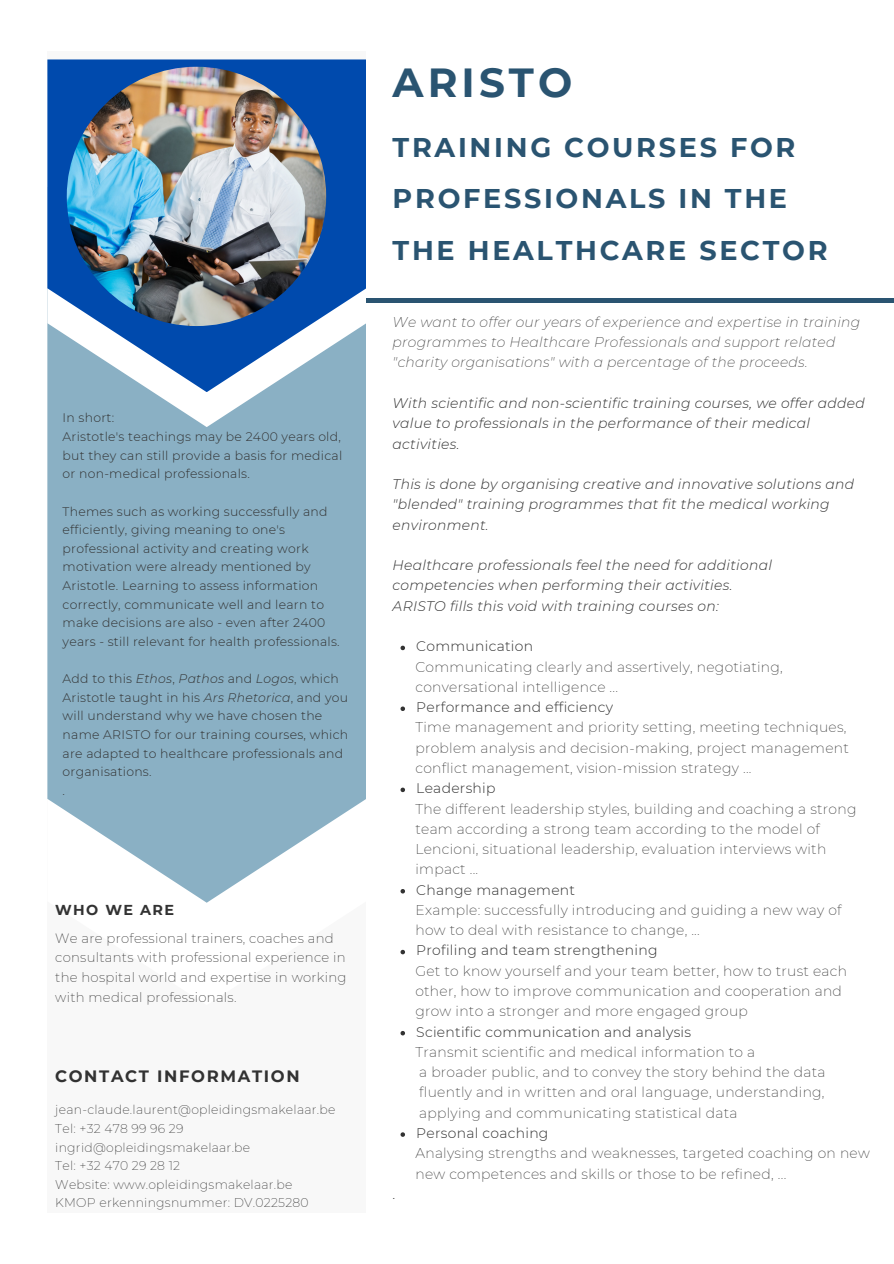
<style>
.page{position:relative;width:894px;height:1264px;background:#fff}
.page>*{position:absolute;margin:0;border:0;box-sizing:border-box;transform-origin:0 0}
.t1{font:700 40.5px "Montserrat";letter-spacing:.1em;color:#2a5471}
.t2{font:700 27px "Montserrat";letter-spacing:.1em;color:#2a5471}
.t3{font:700 16.5px "Montserrat";letter-spacing:.1em;color:#323232}
.t4{font:700 14.4px "Montserrat";letter-spacing:.1em;color:#323232}
.t5{font:200 13.95px "Montserrat";letter-spacing:.02em;color:#323232}
.t6{font:italic 300 13.95px/20.2px "Montserrat";letter-spacing:.02em;color:#323232}
.t7{font:italic 200 13.95px/20.2px "Montserrat";letter-spacing:.02em;color:#323232}
.t8{font:300 13.95px "Montserrat";letter-spacing:.02em;color:#323232}
.t9{font:200 13.2px/19.8px "Montserrat";letter-spacing:.02em;color:#323232}
.t10{font:300 12.45px/18.6px "Montserrat";letter-spacing:.02em;color:#323232}
.t11{font:200 12.45px "Montserrat";letter-spacing:.02em;color:#323232}
.s1{font-style:italic}
</style>
<div class="page">
<div style="left:47px;top:51px;width:319px;height:1161px;background:#f8f8f8"></div>
<svg style="left:47px;top:427px;width:319px;height:475px;background:#96b8ca"></svg>
<svg style="left:47px;top:392px;width:319px;height:35px;fill:#8ab0c4"></svg>
<svg style="left:47px;top:59px;width:319px;height:333px;fill:#004aad"></svg>
<div style="left:366px;top:298px;width:527px;height:5px;background:#2a5471"></div>
<img style="left:67px;top:67px;width:259px;height:259px;border-radius:50%">
<svg style="left:400px;top:645px;width:5px;height:5px"></svg>
<svg style="left:400px;top:706px;width:5px;height:5px"></svg>
<svg style="left:400px;top:787px;width:5px;height:5px"></svg>
<svg style="left:400px;top:889px;width:5px;height:4px"></svg>
<svg style="left:400px;top:949px;width:5px;height:5px"></svg>
<svg style="left:400px;top:1031px;width:5px;height:4px"></svg>
<svg style="left:400px;top:1132px;width:5px;height:4px"></svg>
<p class="t10" style="left:63px;top:408px;width:53px">In short:</p>
<p class="t10" style="left:63px;top:427px;width:281px;text-align:justify">Aristotle's teachings may be 2400 years old, but they can still provide a basis for medical or non-medical professionals.</p>
<p class="t10" style="left:63px;top:502px;width:278px">Themes such as working successfully and efficiently, giving meaning to one's professional activity and creating work motivation were already mentioned by Aristotle. Learning to assess information correctly, communicate well and learn to make decisions are also - even after 2400 years - still relevant for health professionals.</p>
<p class="t10" style="left:63px;top:669px;width:287px">Add to this <span class="s1">Ethos</span>, <span class="s1">Pathos</span> and <span class="s1">Logos</span>, which Aristotle taught in his <span class="s1">Ars Rhetorica</span>, and you will understand why we have chosen the name ARISTO for our training courses, which are adapted to healthcare professionals and organisations.</p>
<p class="t10" style="left:63px;top:781px;width:4px">.</p>
<p class="t4" style="left:55px;top:901px;width:120px">WHO WE ARE</p>
<p class="t9" style="left:55px;top:927px;width:293px">We are professional trainers, coaches and consultants with professional experience in the hospital world and expertise in working with medical professionals.</p>
<p class="t3" style="left:55px;top:1066px;width:246px">CONTACT INFORMATION</p>
<p class="t11" style="left:55px;top:1102px;width:281px">jean-claude.laurent@opleidingsmakelaar.be</p>
<p class="t11" style="left:55px;top:1120px;width:130px">Tel: +32 478 99 96 29</p>
<p class="t11" style="left:55px;top:1139px;width:196px">ingrid@opleidingsmakelaar.be</p>
<p class="t11" style="left:55px;top:1158px;width:126px">Tel: +32 470 29 28 12</p>
<p class="t11" style="left:55px;top:1176px;width:239px">Website: www.opleidingsmakelaar.be</p>
<p class="t11" style="left:55px;top:1195px;width:255px">KMOP erkenningsnummer: DV.0225280</p>
<p class="t1" style="left:392px;top:58px;width:181px">ARISTO</p>
<p class="t2" style="left:392px;top:130px;width:404px">TRAINING COURSES FOR</p>
<p class="t2" style="left:392px;top:182px;width:396px">PROFESSIONALS IN THE</p>
<p class="t2" style="left:392px;top:234px;width:436px">THE HEALTHCARE SECTOR</p>
<p class="t7" style="left:392px;top:312px;width:469px">We want to offer our years of experience and expertise in training programmes to Healthcare Professionals and support related "charity organisations" with a percentage of the proceeds.</p>
<p class="t6" style="left:392px;top:393px;width:473px">With scientific and non-scientific training courses, we offer added value to professionals in the performance of their medical activities.</p>
<p class="t6" style="left:392px;top:474px;width:463px">This is done by organising creative and innovative solutions and "blended" training programmes that fit the medical working environment.</p>
<p class="t6" style="left:392px;top:555px;width:381px">Healthcare professionals feel the need for additional competencies when performing their activities.</p>
<p class="t6" style="left:392px;top:595px;width:327px">ARISTO fills this void with training courses on:</p>
<p class="t8" style="left:392px;top:1185px;width:4px">.</p>
<p class="t8" style="left:416px;top:637px;width:118px">Communication</p>
<p class="t5" style="left:415px;top:658px;width:369px">Communicating clearly and assertively, negotiating,</p>
<p class="t8" style="left:416px;top:698px;width:198px">Performance and efficiency</p>
<p class="t5" style="left:415px;top:678px;width:204px">conversational intelligence ...</p>
<p class="t5" style="left:415px;top:719px;width:432px">Time management and priority setting, meeting techniques,</p>
<p class="t5" style="left:415px;top:739px;width:435px">problem analysis and decision-making, project management</p>
<p class="t5" style="left:415px;top:759px;width:337px">conflict management, vision-mission strategy ...</p>
<p class="t5" style="left:415px;top:800px;width:442px">The different leadership styles, building and coaching a strong</p>
<p class="t5" style="left:415px;top:820px;width:406px">team according a strong team according to the model of</p>
<p class="t5" style="left:415px;top:840px;width:412px">Lencioni, situational leadership, evaluation interviews with</p>
<p class="t5" style="left:415px;top:860px;width:64px">impact ...</p>
<p class="t5" style="left:415px;top:901px;width:427px">Example: successfully introducing and guiding a new way of</p>
<p class="t5" style="left:415px;top:921px;width:286px">how to deal with resistance to change, ...</p>
<p class="t5" style="left:415px;top:962px;width:433px">Get to know yourself and your team better, how to trust each</p>
<p class="t5" style="left:415px;top:982px;width:428px">other, how to improve communication and cooperation and</p>
<p class="t5" style="left:415px;top:1002px;width:334px">grow into a stronger and more engaged group</p>
<p class="t5" style="left:415px;top:1043px;width:341px">Transmit scientific and medical information to a</p>
<p class="t5" style="left:419px;top:1063px;width:408px">a broader public, and to convey the story behind the data</p>
<p class="t5" style="left:419px;top:1083px;width:407px">fluently and in written and oral language, understanding,</p>
<p class="t5" style="left:419px;top:1104px;width:320px">applying and communicating statistical data</p>
<p class="t5" style="left:415px;top:1144px;width:456px">Analysing strengths and weaknesses, targeted coaching on new</p>
<p class="t5" style="left:415px;top:1164px;width:372px">new competences and skills or those to be refined, ...</p>
<p class="t8" style="left:416px;top:779px;width:81px">Leadership</p>
<p class="t8" style="left:416px;top:881px;width:160px">Change management</p>
<p class="t8" style="left:416px;top:941px;width:242px">Profiling and team strengthening</p>
<p class="t8" style="left:416px;top:1023px;width:276px">Scientific communication and analysis</p>
<p class="t8" style="left:416px;top:1124px;width:134px">Personal coaching</p>
</div>
